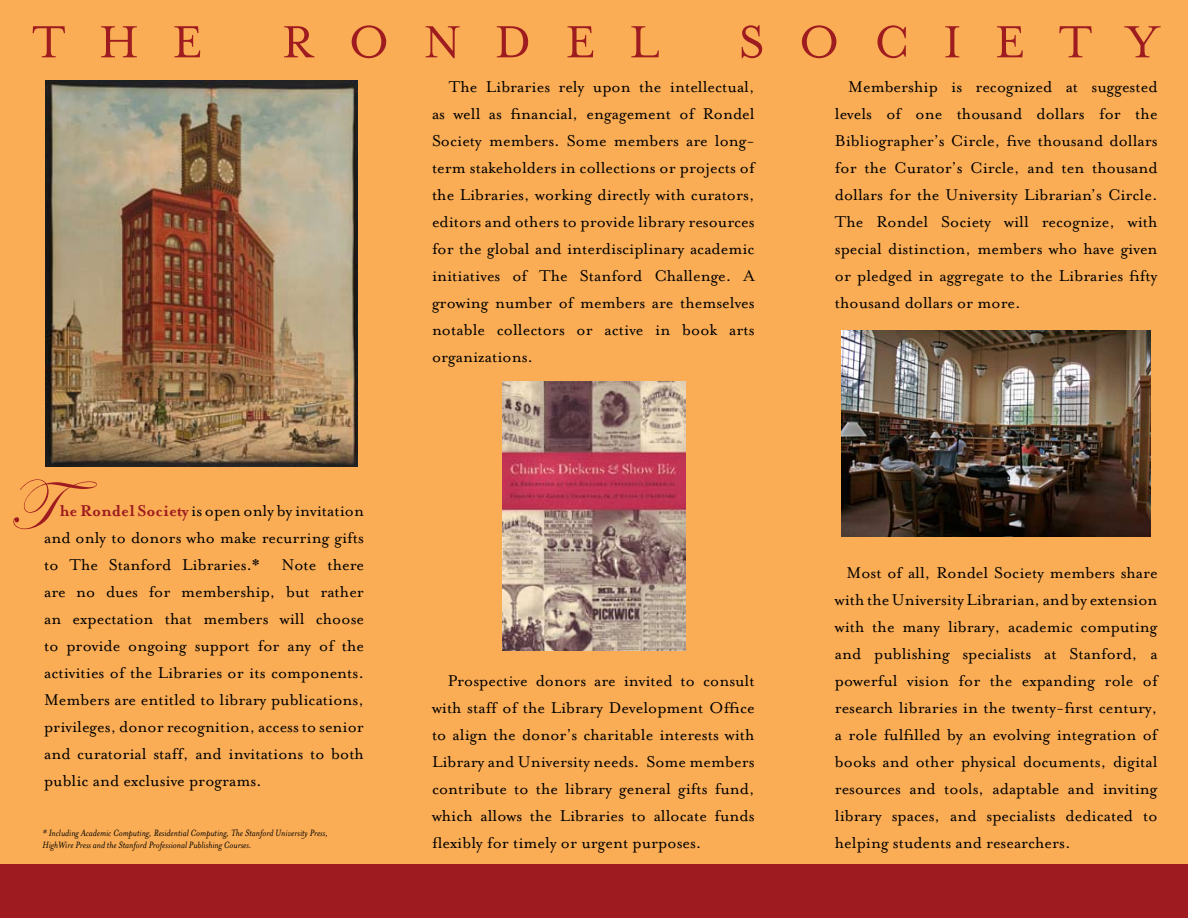
<style>
.page{position:relative;width:1188px;height:918px;background:#fbad55}
.page>*{position:absolute;margin:0;border:0;box-sizing:border-box;transform-origin:0 0}
.t1{font:72px "Edwardian Script ITC";color:#9e1c20}
.t2{font:18px/27px "Mrs Eaves Roman";color:#000;text-align:justify}
.t3{font:italic 10.5px/12.6px "Mrs Eaves";color:#000}
.s1{font-family:"Mrs Eaves";font-weight:700;color:#9e1c20}
</style>
<div class="page">
<div style="left:0;top:864px;width:1188px;height:54px;background:#9e1c20"></div>
<img style="left:842px;top:330px;width:308px;height:206px">
<svg style="left:33px;top:25px;width:1128px;height:33px"></svg>
<img style="left:46px;top:80px;width:311px;height:386px">
<img style="left:502px;top:382px;width:184px;height:269px">
<h1 class="t1" style="left:8px;top:466px;width:90px">T</h1>
<p class="t2" style="left:44px;top:497px;width:322px;text-indent:16px"><span class="s1">he Rondel Society</span> is open only by invitation and only to donors who make recurring gifts to The Stanford Libraries.* Note there are no dues for membership, but rather an expectation that members will choose to provide ongoing support for any of the activities of the Libraries or its components.<br>Members are entitled to library publications, privileges, donor recognition, access to senior and curatorial staff, and invitations to both public and exclusive programs.</p>
<p class="t3" style="left:43px;top:826px;width:287px">* Including Academic Computing, Residential Computing, The Stanford University Press,<br>HighWire Press and the Stanford Professional Publishing Courses.</p>
<p class="t2" style="left:432px;top:73px;width:324px;text-indent:17px">The Libraries rely upon the intellectual, as well as financial, engagement of Rondel Society members. Some members are long&shy;term stakeholders in collections or projects of the Libraries, working directly with curators, editors and others to provide library resources for the global and interdisciplinary academic initiatives of The Stanford Challenge. A growing number of members are themselves notable collectors or active in book arts organizations.</p>
<p class="t2" style="left:432px;top:667px;width:324px;text-indent:16px">Prospective donors are invited to consult with staff of the Library Development Office to align the donor’s charitable interests with Library and University needs. Some members contribute to the library general gifts fund, which allows the Libraries to allocate funds flexibly for timely or urgent purposes.</p>
<p class="t2" style="left:835px;top:74px;width:324px;text-indent:13px">Membership is recognized at suggested levels of one thousand dollars for the Bibliographer’s Circle, five thousand dollars for the Curator’s Circle, and ten thousand dollars for the University Librarian’s Circle.<br>The Rondel Society will recognize, with special distinction, members who have given or pledged in aggregate to the Libraries fifty thousand dollars or more.</p>
<p class="t2" style="left:835px;top:560px;width:324px;text-indent:12px">Most of all, Rondel Society members share with the University Librarian, and by extension with the many library, academic computing and publishing specialists at Stanford, a powerful vision for the expanding role of research libraries in the twenty-first century, a role fulfilled by an evolving integration of books and other physical documents, digital resources and tools, adaptable and inviting library spaces, and specialists dedicated to helping students and researchers.</p>
</div>
